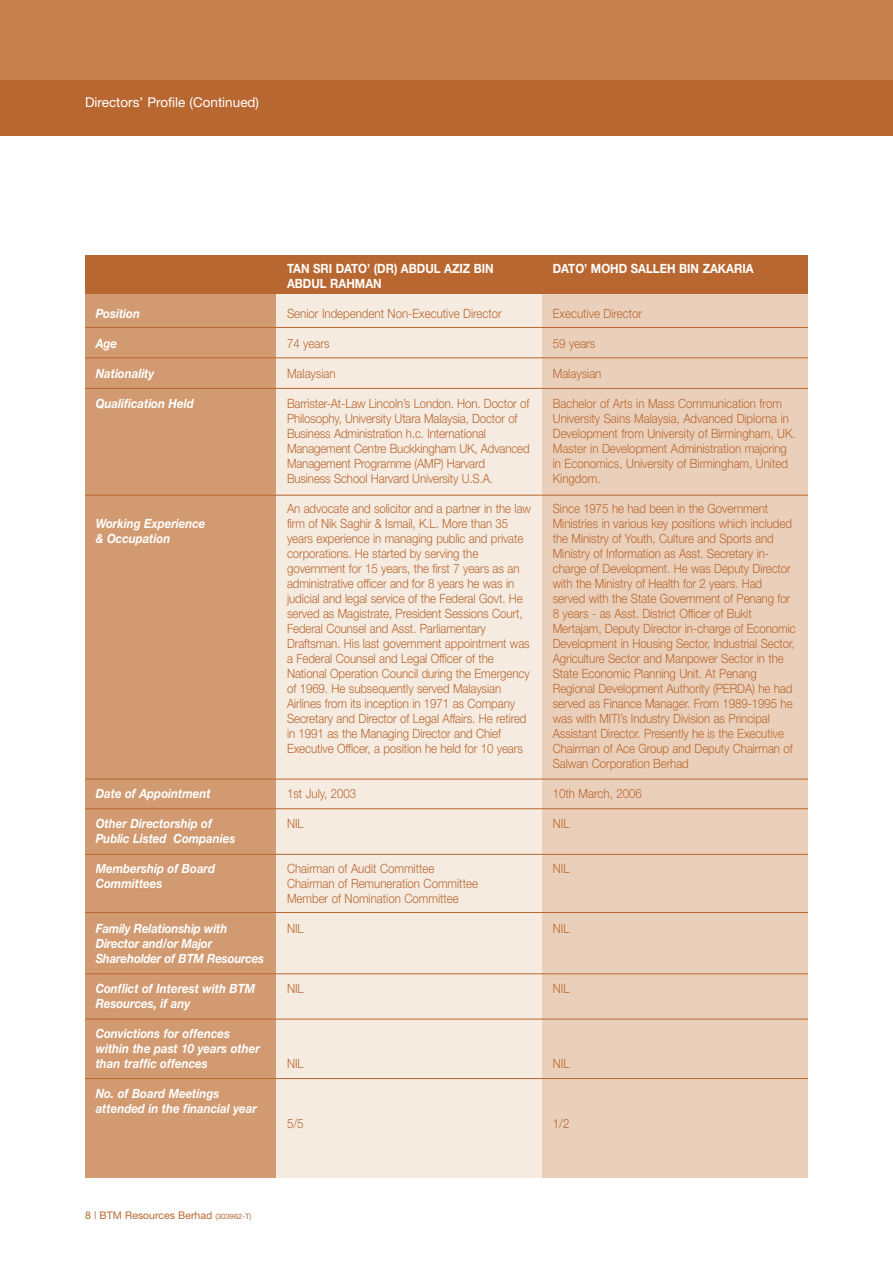
<style>
.page{position:relative;width:893px;height:1263px;background:#fff}
.page>*{position:absolute;margin:0;border:0;box-sizing:border-box;transform-origin:0 0}
.t1{font:13.5px "Helvetica Neue";color:#fff}
.t2{font:300 12.75px/15px "Helvetica Neue";letter-spacing:-.005em;color:#b96730;scale:.9 1}
.t3{font:italic 700 12.75px/15px "Helvetica Neue";color:#fff;scale:.9 1}
.t4{font:700 12.75px/15px "Helvetica Neue";color:#fff;scale:.9 1}
.t5{font:10.5px "Helvetica Neue";color:#b96730}
.s1{font-size:7.5px}
</style>
<div class="page">
<div style="left:0;top:0;width:893px;height:81px;background:#c5804c"></div>
<div style="left:0;top:81px;width:893px;height:55px;background:#b96730"></div>
<div style="left:85px;top:255px;width:191px;height:923px;background:#d19a71"></div>
<div style="left:276px;top:255px;width:266px;height:923px;background:#f5ebe0"></div>
<div style="left:542px;top:255px;width:266px;height:923px;background:#ead0ba"></div>
<div style="left:85px;top:255px;width:723px;height:38px;background:#b96730"></div>
<hr style="left:85px;top:327px;width:723px;height:1px;background:#b96730">
<hr style="left:85px;top:357px;width:723px;height:1px;background:#b96730">
<hr style="left:85px;top:388px;width:723px;height:1px;background:#b96730">
<hr style="left:85px;top:495px;width:723px;height:1px;background:#b96730">
<hr style="left:85px;top:779px;width:723px;height:1px;background:#b96730">
<hr style="left:85px;top:808px;width:723px;height:1px;background:#b96730">
<hr style="left:85px;top:973px;width:723px;height:1px;background:#b96730">
<hr style="left:85px;top:1078px;width:723px;height:1px;background:#b96730">
<hr style="left:85px;top:1019px;width:723px;height:1px;background:#b96730">
<hr style="left:85px;top:854px;width:723px;height:1px;background:#b96730">
<hr style="left:85px;top:912px;width:723px;height:1px;background:#b96730">
<p class="t1" style="left:85px;top:98px;width:176px">Directors’ Profile (Continued)</p>
<p class="t3" style="left:96px;top:307px;width:51px">Position</p>
<p class="t3" style="left:96px;top:337px;width:25px">Age</p>
<p class="t3" style="left:96px;top:367px;width:67px">Nationality</p>
<p class="t3" style="left:96px;top:397px;width:110px">Qualification Held</p>
<p class="t3" style="left:96px;top:517px;width:123px">Working Experience &amp; Occupation</p>
<p class="t3" style="left:96px;top:787px;width:129px">Date of Appointment</p>
<p class="t3" style="left:96px;top:817px;width:157px">Other Directorship of<br>Public Listed Companies</p>
<p class="t3" style="left:96px;top:862px;width:134px">Membership of Board<br>Committees</p>
<p class="t3" style="left:96px;top:922px;width:189px">Family Relationship with<br>Director and/or Major<br>Shareholder of BTM Resources</p>
<p class="t3" style="left:96px;top:982px;width:179px">Conflict of Interest with BTM<br>Resources, if any</p>
<p class="t3" style="left:96px;top:1027px;width:184px">Convictions for offences within the past 10 years other than traffic offences</p>
<p class="t3" style="left:96px;top:1087px;width:181px">No. of Board Meetings attended in the financial year</p>
<p class="t4" style="left:287px;top:262px;width:231px">TAN SRI DATO’ (DR) ABDUL AZIZ BIN<br>ABDUL RAHMAN</p>
<p class="t2" style="left:287px;top:305px;width:240px">Senior Independent Non-Executive Director</p>
<p class="t2" style="left:287px;top:335px;width:49px">74 years</p>
<p class="t2" style="left:287px;top:365px;width:56px">Malaysian</p>
<p class="t2" style="left:287px;top:395px;width:271px">Barrister-At-Law Lincoln’s London. Hon. Doctor of Philosophy, University Utara Malaysia, Doctor of Business Administration h.c. International Management Centre Buckkingham UK, Advanced Management Programme (AMP) Harvard Business School Harvard University U.S.A.</p>
<p class="t2" style="left:287px;top:500px;width:273px">An advocate and solicitor and a partner in the law firm of Nik Saghir &amp; Ismail, K.L. More than 35 years experience in managing public and private corporations. He started by serving the government for 15 years, the first 7 years as an administrative officer and for 8 years he was in judicial and legal service of the Federal Govt. He served as Magistrate, President Sessions Court, Federal Counsel and Asst. Parliamentary Draftsman. His last government appointment was a Federal Counsel and Legal Officer of the National Operation Council during the Emergency of 1969. He subsequently served Malaysian Airlines from its inception in 1971 as Company Secretary and Director of Legal Affairs. He retired in 1991 as the Managing Director and Chief Executive Officer, a position he held for 10 years</p>
<p class="t2" style="left:287px;top:785px;width:79px">1st July, 2003</p>
<p class="t2" style="left:287px;top:815px;width:20px">NIL</p>
<p class="t2" style="left:287px;top:860px;width:214px">Chairman of Audit Committee<br>Chairman of Remuneration Committee<br>Member of Nomination Committee</p>
<p class="t2" style="left:287px;top:920px;width:20px">NIL</p>
<p class="t2" style="left:287px;top:980px;width:20px">NIL</p>
<p class="t4" style="left:553px;top:262px;width:225px">DATO’ MOHD SALLEH BIN ZAKARIA</p>
<p class="t2" style="left:553px;top:305px;width:101px">Executive Director</p>
<p class="t2" style="left:553px;top:335px;width:49px">59 years</p>
<p class="t2" style="left:553px;top:365px;width:56px">Malaysian</p>
<p class="t2" style="left:553px;top:395px;width:271px">Bachelor of Arts in Mass Communication from University Sains Malaysia, Advanced Diploma in Development from University of Birmingham, UK.<br>Master in Development Administration majoring in Economics, University of Birmingham, United Kingdom.</p>
<p class="t2" style="left:553px;top:500px;width:271px">Since 1975 he had been in the Government Ministries in various key positions which included the Ministry of Youth, Culture and Sports and Ministry of Information as Asst. Secretary in&shy;charge of Development. He was Deputy Director with the Ministry of Health for 2 years. Had served with the State Government of Penang for 8 years - as Asst. District Officer of Bukit Mertajam, Deputy Director in-charge of Economic Development in Housing Sector, Industrial Sector, Agriculture Sector and Manpower Sector in the State Economic Planning Unit. At Penang Regional Development Authority (PERDA) he had served as Finance Manager. From 1989-1995 he was with MITI’s Industry Division as Principal Assistant Director. Presently he is the Executive Chairman of Ace Group and Deputy Chairman of Salwan Corporation Berhad</p>
<p class="t2" style="left:553px;top:785px;width:100px">10th March, 2006</p>
<p class="t2" style="left:553px;top:815px;width:20px">NIL</p>
<p class="t2" style="left:553px;top:860px;width:20px">NIL</p>
<p class="t2" style="left:553px;top:920px;width:20px">NIL</p>
<p class="t2" style="left:553px;top:980px;width:20px">NIL</p>
<p class="t2" style="left:287px;top:1055px;width:20px">NIL</p>
<p class="t2" style="left:287px;top:1115px;width:20px">5/5</p>
<p class="t2" style="left:553px;top:1055px;width:20px">NIL</p>
<p class="t2" style="left:553px;top:1115px;width:20px">1/2</p>
<p class="t5" style="left:85px;top:1212px;width:168px">8 | BTM Resources Berhad <span class="s1">(303962-T)</span></p>
</div>
